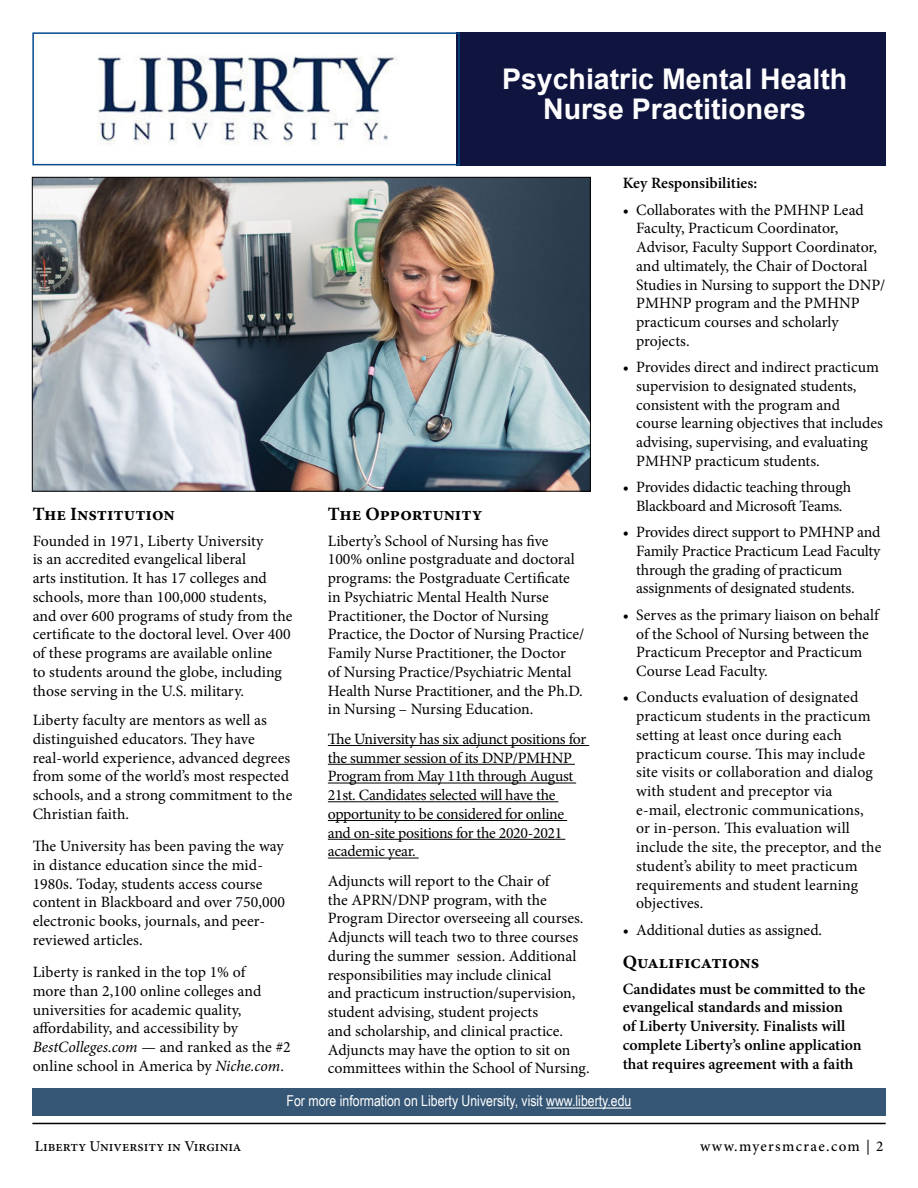
<style>
.page{position:relative;width:918px;height:1188px;background:#fff}
.page>*{position:absolute;margin:0;border:0;box-sizing:border-box;transform-origin:0 0}
.t1{font:700 28.5px/30px "Arial";color:#fff;text-align:center}
.t2{font:700 18.75px "Minion Pro";color:#000}
.t3{font:15.75px/18.8px "Minion Pro";color:#000}
.t4{font:15.75px/18.8px "Minion Pro";letter-spacing:-.02em;color:#000}
.t5{font:600 15.75px/18.8px "Minion Pro";color:#000}
.t6{font:15px "Arial Narrow";color:#fff}
.t7{font:500 15px "Minion Pro";color:#000}
.t8{font:500 15px "Minion Pro";letter-spacing:.09em;color:#000}
.s1{font-style:italic}
</style>
<div class="page">
<hr style="left:32px;top:1123px;width:854px;height:1px;background:#000">
<hr style="left:328px;top:745px;width:261px;height:1px;background:#000">
<hr style="left:328px;top:764px;width:247px;height:1px;background:#000">
<hr style="left:328px;top:783px;width:248px;height:1px;background:#000">
<hr style="left:328px;top:801px;width:230px;height:1px;background:#000">
<hr style="left:328px;top:820px;width:239px;height:1px;background:#000">
<hr style="left:328px;top:839px;width:237px;height:1px;background:#000">
<hr style="left:328px;top:858px;width:91px;height:1px;background:#000">
<div style="left:457px;top:32px;width:429px;height:133px;background:#10153f"></div>
<img style="left:97px;top:55px;width:300px;height:90px">
<div style="left:32px;top:32px;width:428px;height:133px;border:2px solid #004b8d"></div>
<div style="left:32px;top:1088px;width:854px;height:28px;background:#355675"></div>
<hr style="left:546px;top:1108px;width:85px;height:1px;background:#fff">
<img style="left:34px;top:179px;width:555px;height:310px">
<p class="t2" style="left:33px;top:501px;width:144px">The Institution</p>
<p class="t3" style="left:33px;top:531px;width:261px">Founded in 1971, Liberty University<br>is an accredited evangelical liberal<br>arts institution. It has 17 colleges and schools, more than 100,000 students, and over 600 programs of study from the certificate to the doctoral level. Over 400 of these programs are available online<br>to students around the globe, including those serving in the U.S. military.</p>
<p class="t3" style="left:33px;top:711px;width:261px">Liberty faculty are mentors as well as distinguished educators. They have real-world experience, advanced degrees from some of the world’s most respected schools, and a strong commitment to the Christian faith.</p>
<p class="t3" style="left:33px;top:837px;width:254px">The University has been paving the way in distance education since the mid-1980s. Today, students access course content in Blackboard and over 750,000 electronic books, journals, and peer&shy;reviewed articles.</p>
<p class="t3" style="left:33px;top:963px;width:260px">Liberty is ranked in the top 1% of<br>more than 2,100 online colleges and universities for academic quality, affordability, and accessibility by <span class="s1">BestColleges.com</span> — and ranked as the #2 online school in America by <span class="s1">Niche.com</span>.</p>
<h1 class="t1" style="left:502px;top:65px;width:347px">Psychiatric Mental Health<br>Nurse Practitioners</h1>
<p class="t2" style="left:328px;top:501px;width:156px">The Opportunity</p>
<p class="t3" style="left:328px;top:531px;width:258px">Liberty’s School of Nursing has five 100% online postgraduate and doctoral programs: the Postgraduate Certificate in Psychiatric Mental Health Nurse Practitioner, the Doctor of Nursing Practice, the Doctor of Nursing Practice/ Family Nurse Practitioner, the Doctor<br>of Nursing Practice/Psychiatric Mental Health Nurse Practitioner, and the Ph.D. in Nursing – Nursing Education.</p>
<p class="t4" style="left:328px;top:730px;width:260px">The University has six adjunct positions for the summer session of its DNP/PMHNP Program from May 11th through August 21st. Candidates selected will have the opportunity to be considered for online and on-site positions for the 2020-2021 academic year.</p>
<p class="t3" style="left:328px;top:872px;width:263px">Adjuncts will report to the Chair of<br>the APRN/DNP program, with the Program Director overseeing all courses.<br>Adjuncts will teach two to three courses during the summer session. Additional responsibilities may include clinical<br>and practicum instruction/supervision, student advising, student projects<br>and scholarship, and clinical practice.<br>Adjuncts may have the option to sit on committees within the School of Nursing.</p>
<p class="t5" style="left:623px;top:174px;width:136px">Key Responsibilities:</p>
<p class="t3" style="left:636px;top:200px;width:251px;text-indent:-13px">• Collaborates with the PMHNP Lead<br>Faculty, Practicum Coordinator,<br>Advisor, Faculty Support Coordinator, and ultimately, the Chair of Doctoral<br>Studies in Nursing to support the DNP/<br>PMHNP program and the PMHNP practicum courses and scholarly projects.</p>
<p class="t3" style="left:636px;top:358px;width:248px;text-indent:-13px">• Provides direct and indirect practicum supervision to designated students, consistent with the program and course learning objectives that includes advising, supervising, and evaluating PMHNP practicum students.</p>
<p class="t3" style="left:623px;top:478px;width:230px;text-align:center">• Provides didactic teaching through<br>Blackboard and Microsoft Teams.</p>
<p class="t3" style="left:636px;top:523px;width:246px;text-indent:-13px">• Provides direct support to PMHNP and Family Practice Practicum Lead Faculty through the grading of practicum assignments of designated students.</p>
<p class="t3" style="left:636px;top:605px;width:244px;text-indent:-13px">• Serves as the primary liaison on behalf of the School of Nursing between the Practicum Preceptor and Practicum Course Lead Faculty.</p>
<p class="t3" style="left:636px;top:688px;width:247px;text-indent:-13px">• Conducts evaluation of designated practicum students in the practicum setting at least once during each practicum course. This may include site visits or collaboration and dialog with student and preceptor via<br>e-mail, electronic communications, or in-person. This evaluation will include the site, the preceptor, and the student’s ability to meet practicum requirements and student learning objectives.</p>
<p class="t3" style="left:623px;top:920px;width:201px">• Additional duties as assigned.</p>
<p class="t2" style="left:623px;top:949px;width:138px">Qualifications</p>
<p class="t5" style="left:623px;top:979px;width:244px">Candidates must be committed to the evangelical standards and mission<br>of Liberty University. Finalists will complete Liberty’s online application that requires agreement with a faith</p>
<p class="t6" style="left:287px;top:1090px;width:346px">For more information on Liberty University, visit www.liberty.edu</p>
<p class="t7" style="left:35px;top:1136px;width:208px">Liberty University in Virginia</p>
<p class="t8" style="left:700px;top:1136px;width:185px">www.myersmcrae.com | 2</p>
</div>
